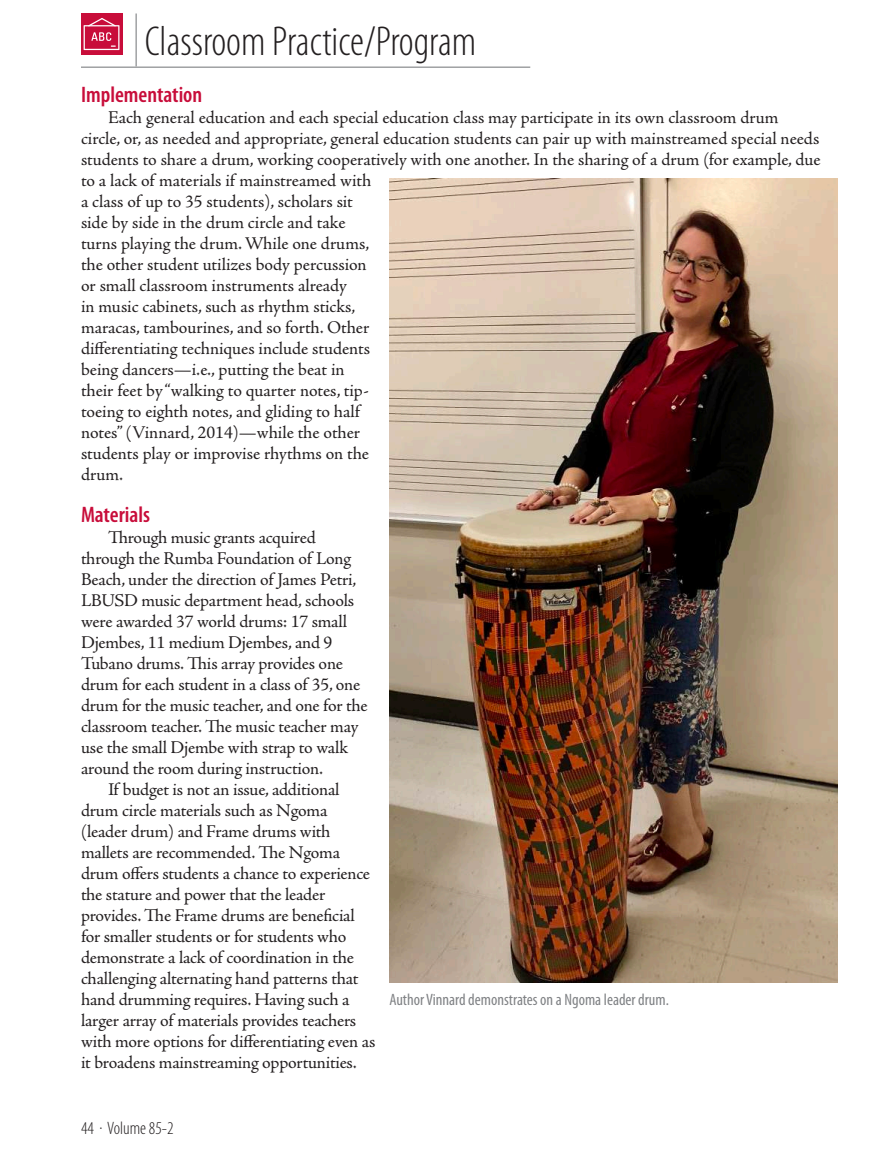
<style>
.page{position:relative;width:891px;height:1161px;background:#fff}
.page>*{position:absolute;margin:0;border:0;box-sizing:border-box;transform-origin:0 0}
.t1{font:300 condensed 42px "Myriad Pro";color:#231f20}
.t2{font:600 condensed 22.5px "Myriad Pro";color:#c80d3a}
.t3{font:18px/21px "Adobe Jenson Pro";letter-spacing:-.01em;color:#231f20}
.t4{font:300 condensed 18px "Myriad Pro";color:#231f20}
.t5{font:condensed 16.5px "Myriad Pro";color:#808285}
</style>
<div class="page">
<hr style="left:81px;top:67px;width:449px;height:1px;background:#808285">
<svg style="left:81px;top:14px;width:41px;height:41px"></svg>
<hr style="left:136px;top:14px;width:1px;height:52px;background:#808285">
<svg style="left:84px;top:18px;width:35px;height:32px"></svg>
<img style="left:389px;top:179px;width:449px;height:804px">
<h1 class="t1" style="left:145px;top:18px;width:333px">Classroom Practice/Program</h1>
<p class="t2" style="left:81px;top:82px;width:123px">Implementation</p>
<p class="t3" style="left:81px;top:107px;width:741px;text-indent:27px">Each general education and each special education class may participate in its own classroom drum circle, or, as needed and appropriate, general education students can pair up with mainstreamed special needs students to share a drum, working cooperatively with one another. In the sharing of a drum (for example, due to a lack of materials if mainstreamed with<br>a class of up to 35 students), scholars sit<br>side by side in the drum circle and take<br>turns playing the drum. While one drums,<br>the other student utilizes body percussion<br>or small classroom instruments already<br>in music cabinets, such as rhythm sticks,<br>maracas, tambourines, and so forth. Other<br>differentiating techniques include students<br>being dancers—i.e., putting the beat in<br>their feet by “walking to quarter notes, tip-<br>toeing to eighth notes, and gliding to half<br>notes” (Vinnard, 2014)—while the other<br>students play or improvise rhythms on the<br>drum.</p>
<p class="t2" style="left:81px;top:502px;width:71px">Materials</p>
<p class="t3" style="left:108px;top:527px;width:209px">Through music grants acquired</p>
<p class="t3" style="left:81px;top:548px;width:272px">through the Rumba Foundation of Long</p>
<p class="t3" style="left:81px;top:569px;width:277px">Beach, under the direction of James Petri,</p>
<p class="t3" style="left:81px;top:590px;width:275px">LBUSD music department head, schools</p>
<p class="t3" style="left:81px;top:611px;width:268px">were awarded 37 world drums: 17 small</p>
<p class="t3" style="left:81px;top:632px;width:253px">Djembes, 11 medium Djembes, and 9</p>
<p class="t3" style="left:81px;top:653px;width:264px">Tubano drums. This array provides one</p>
<p class="t3" style="left:81px;top:674px;width:281px">drum for each student in a class of 35, one</p>
<p class="t3" style="left:81px;top:695px;width:288px">drum for the music teacher, and one for the</p>
<p class="t3" style="left:81px;top:716px;width:279px">classroom teacher. The music teacher may</p>
<p class="t3" style="left:81px;top:737px;width:269px">use the small Djembe with strap to walk</p>
<p class="t3" style="left:81px;top:758px;width:244px">around the room during instruction.</p>
<p class="t3" style="left:108px;top:779px;width:233px">If budget is not an issue, additional</p>
<p class="t3" style="left:81px;top:800px;width:248px">drum circle materials such as Ngoma</p>
<p class="t3" style="left:81px;top:821px;width:251px">(leader drum) and Frame drums with</p>
<p class="t3" style="left:81px;top:842px;width:261px">mallets are recommended. The Ngoma</p>
<p class="t3" style="left:81px;top:863px;width:291px">drum offers students a chance to experience</p>
<p class="t3" style="left:81px;top:884px;width:246px">the stature and power that the leader</p>
<p class="t3" style="left:81px;top:905px;width:275px">provides. The Frame drums are beneficial</p>
<p class="t3" style="left:81px;top:926px;width:267px">for smaller students or for students who</p>
<p class="t3" style="left:81px;top:947px;width:275px">demonstrate a lack of coordination in the</p>
<p class="t3" style="left:81px;top:968px;width:279px">challenging alternating hand patterns that</p>
<p class="t3" style="left:81px;top:989px;width:270px">hand drumming requires. Having such a</p>
<p class="t3" style="left:81px;top:1010px;width:277px">larger array of materials provides teachers</p>
<p class="t3" style="left:81px;top:1031px;width:296px">with more options for differentiating even as</p>
<p class="t3" style="left:81px;top:1052px;width:277px">it broadens mainstreaming opportunities.</p>
<p class="t5" style="left:389px;top:990px;width:281px">Author Vinnard demonstrates on a Ngoma leader drum.</p>
<p class="t4" style="left:81px;top:1118px;width:94px">44 · Volume 85-2</p>
</div>
